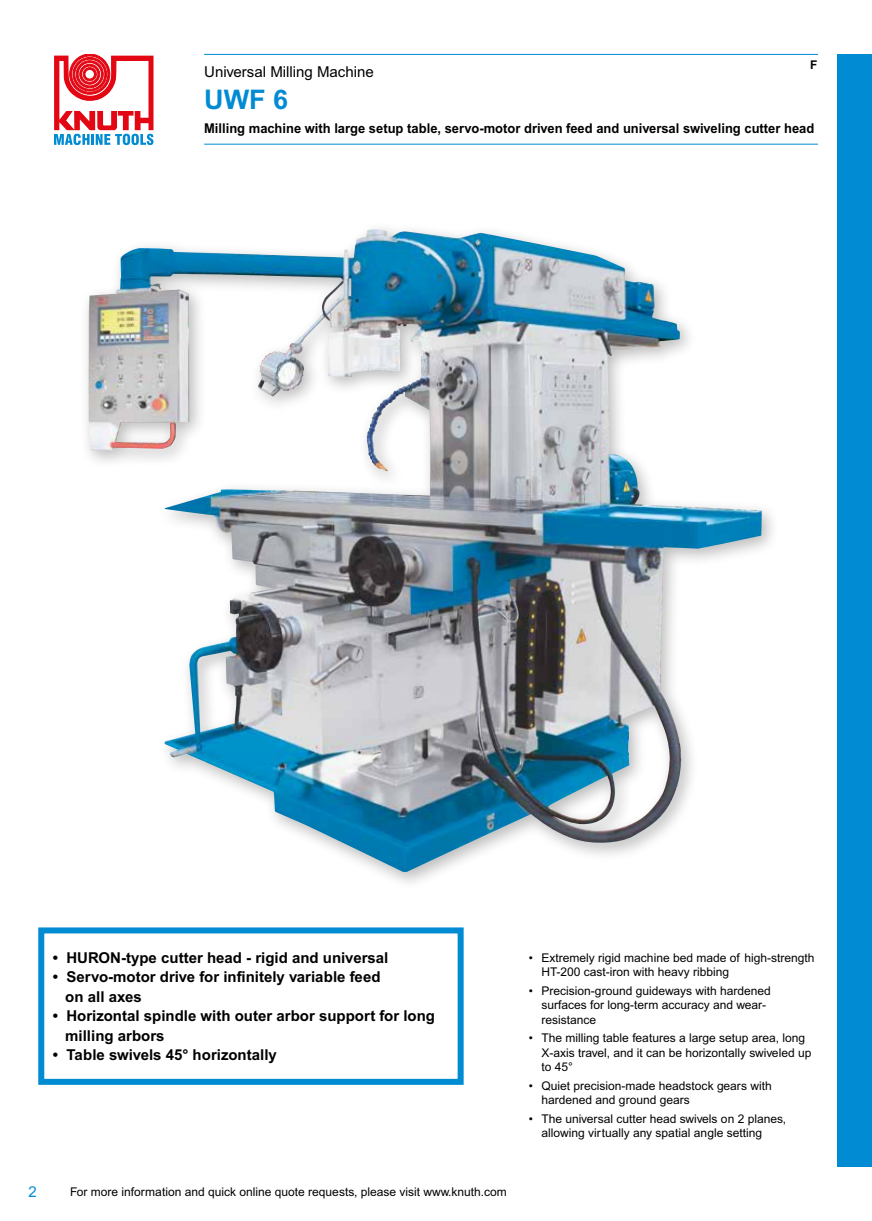
<style>
.page{position:relative;width:872px;height:1221px;background:#fff}
.page>*{position:absolute;margin:0;border:0;box-sizing:border-box;transform-origin:0 0}
.t1{font:700 27px "Arial MT Pro";color:#008bd2}
.t2{font:700 15px/19.5px "Arial MT Pro";color:#000}
.t3{font:15px "Arial MT Pro";color:#000}
.t4{font:15px "Arial MT Pro";color:#008bd2}
.t5{font:700 13.5px "Arial MT Pro";color:#000;scale:.96 1}
.t6{font:12px/14.4px "Arial MT Pro";color:#000}
.t7{font:700 12px "Arial MT Pro";color:#000}
</style>
<div class="page">
<div style="left:838px;top:54px;width:34px;height:1112px;background:#008bd2"></div>
<svg style="left:54px;top:54px;width:99px;height:91px"></svg>
<div style="left:79px;top:220px;width:700px;height:670px;background:#000;opacity:.26"></div>
<img style="left:89px;top:229px;width:281px;height:221px">
<hr style="left:204px;top:54px;width:614px;height:1px;background:#008bd2">
<hr style="left:204px;top:144px;width:614px;height:1px;background:#008bd2">
<div style="left:38px;top:927px;width:425px;height:157px;background:#fff;border:6px solid #008bd2"></div>
<p class="t3" style="left:204px;top:63px;width:171px">Universal Milling Machine</p>
<h1 class="t1" style="left:204px;top:84px;width:85px">UWF 6</h1>
<p class="t7" style="left:810px;top:58px;width:9px">F</p>
<p class="t5" style="left:204px;top:120px;width:637px">Milling machine with large setup table, servo-motor driven feed and universal swiveling cutter head</p>
<p class="t2" style="left:53px;top:948px;width:337px">• HURON-type cutter head - rigid and universal</p>
<p class="t2" style="left:65px;top:967px;width:317px;text-indent:-13px">• Servo-motor drive for infinitely variable feed on all axes</p>
<p class="t2" style="left:65px;top:1006px;width:371px;text-indent:-13px">• Horizontal spindle with outer arbor support for long milling arbors</p>
<p class="t2" style="left:53px;top:1045px;width:225px">• Table swivels 45° horizontally</p>
<p class="t4" style="left:28px;top:1182px;width:10px">2</p>
<p class="t6" style="left:70px;top:1184px;width:438px">For more information and quick online quote requests, please visit www.knuth.com</p>
<p class="t6" style="left:541px;top:950px;width:274px;text-indent:-13px">• Extremely rigid machine bed made of high-strength<br>HT-200 cast-iron with heavy ribbing</p>
<p class="t6" style="left:541px;top:983px;width:231px;text-indent:-13px">• Precision-ground guideways with hardened surfaces for long-term accuracy and wear&shy;resistance</p>
<p class="t6" style="left:541px;top:1031px;width:271px;text-indent:-13px">• The milling table features a large setup area, long<br>X-axis travel, and it can be horizontally swiveled up to 45°</p>
<p class="t6" style="left:541px;top:1078px;width:232px;text-indent:-13px">• Quiet precision-made headstock gears with hardened and ground gears</p>
<p class="t6" style="left:541px;top:1111px;width:246px;text-indent:-13px">• The universal cutter head swivels on 2 planes, allowing virtually any spatial angle setting</p>
</div>
